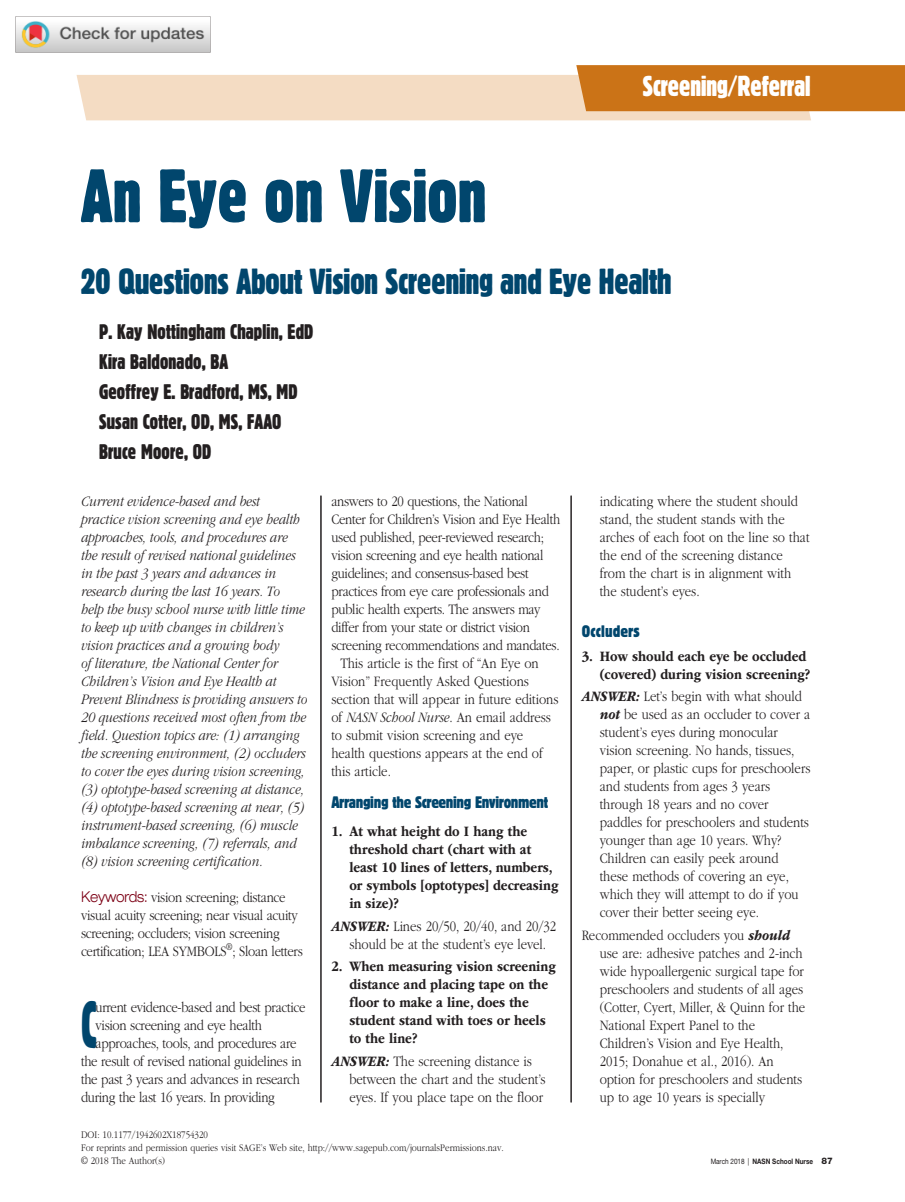
<style>
.page{position:relative;width:905px;height:1202px;background:#fff}
.page>*{position:absolute;margin:0;border:0;box-sizing:border-box;transform-origin:0 0}
.t1{font:75px "Block BE Extra Cn";letter-spacing:.01em;color:#01466d}
.t2{font:65.85px "Block BE Extra Cn";color:#01466d;scale:.7 1}
.t3{font:36px "Block BE Extra Cn";color:#01466d}
.t4{font:28.5px "Block BE Extra Cn";color:#fff}
.t5{font:21px/30px "Block BE Extra Cn";letter-spacing:.01em;color:#231f20}
.t6{font:condensed 16.5px "Block BE";letter-spacing:-.02em;color:#01466d}
.t7{font:condensed 16.5px "Block BE";letter-spacing:.01em;color:#01466d}
.t8{font:300 15px/18px "ITC Garamond Std";color:#231f20;scale:.85 1}
.t9{font:italic 300 15px/18px "ITC Garamond Std";color:#231f20;scale:.85 1}
.t10{font:300 15px/18px "ITC Garamond Std";letter-spacing:-.02em;color:#231f20;scale:.85 1}
.t11{font:700 15px/18px "ITC Garamond Std";color:#231f20;scale:.85 1}
.t12{font:300 10.5px/12.8px "ITC Garamond Std";color:#231f20;scale:.85 1}
.t13{font:300 9.75px "ITC Garamond Std";color:#231f20;scale:.85 1}
.t14{font:700 7.5px "Helvetica Neue LT Std";color:#231f20;scale:.85 1}
.s1{font-family:"Helvetica Neue";font-stretch:expanded;color:#7d0216}
.s2{font-style:italic}
.s3{font-weight:700;font-style:italic}
.s4{font-weight:400}
.s5{font-weight:800;font-size:9px}
</style>
<div class="page">
<svg style="left:77px;top:65px;width:827px;height:55px;background:#e7be92"></svg>
<hr style="left:570px;top:495px;width:1px;height:607px;background:#231f20">
<hr style="left:320px;top:495px;width:1px;height:607px;background:#231f20">
<img style="left:15px;top:16px;width:195px;height:36px">
<h1 class="t1" style="left:81px;top:153px;width:406px">An Eye on Vision</h1>
<h3 class="t4" style="left:643px;top:70px;width:169px">Screening/Referral</h3>
<h3 class="t3" style="left:81px;top:261px;width:592px">20 Questions About Vision Screening and Eye Health</h3>
<h3 class="t5" style="left:99px;top:317px;width:216px">P. Kay Nottingham Chaplin, EdD<br>Kira Baldonado, BA<br>Geoffrey E. Bradford, MS, MD<br>Susan Cotter, OD, MS, FAAO<br>Bruce Moore, OD</h3>
<p class="t9" style="left:81px;top:492px;width:267px">Current evidence-based and best<br>practice vision screening and eye health approaches, tools, and procedures are the result of revised national guidelines in the past 3 years and advances in research during the last 16 years. To<br>help the busy school nurse with little time to keep up with changes in children’s vision practices and a growing body<br>of literature, the National Center for Children’s Vision and Eye Health at Prevent Blindness is providing answers to 20 questions received most often from the field. Question topics are: (1) arranging the screening environment, (2) occluders to cover the eyes during vision screening, (3) optotype-based screening at distance, (4) optotype-based screening at near, (5) instrument-based screening, (6) muscle imbalance screening, (7) referrals, and (8) vision screening certification.</p>
<p class="t10" style="left:81px;top:888px;width:262px"><span class="s1">Keywords:</span> vision screening; distance visual acuity screening; near visual acuity screening; occluders; vision screening certification; LEA SYMBOLS ; Sloan letters</p>
<p class="t13" style="left:226px;top:941px;width:9px">®</p>
<h2 class="t2" style="left:81px;top:987px;width:23px">C</h2>
<p class="t10" style="left:95px;top:998px;width:249px">urrent evidence-based and best practice</p>
<p class="t10" style="left:95px;top:1016px;width:197px">vision screening and eye health</p>
<p class="t10" style="left:95px;top:1034px;width:238px">approaches, tools, and procedures are</p>
<p class="t10" style="left:81px;top:1052px;width:261px">the result of revised national guidelines in</p>
<p class="t10" style="left:81px;top:1070px;width:259px">the past 3 years and advances in research</p>
<p class="t10" style="left:81px;top:1088px;width:229px">during the last 16 years. In providing</p>
<p class="t10" style="left:331px;top:492px;width:232px">answers to 20 questions, the National</p>
<p class="t10" style="left:331px;top:510px;width:270px">Center for Children’s Vision and Eye Health</p>
<p class="t10" style="left:331px;top:528px;width:252px">used published, peer-reviewed research;</p>
<p class="t10" style="left:331px;top:546px;width:251px">vision screening and eye health national</p>
<p class="t10" style="left:331px;top:564px;width:233px">guidelines; and consensus-based best</p>
<p class="t10" style="left:331px;top:582px;width:257px">practices from eye care professionals and</p>
<p class="t10" style="left:331px;top:600px;width:247px">public health experts. The answers may</p>
<p class="t10" style="left:331px;top:618px;width:235px">differ from your state or district vision</p>
<p class="t10" style="left:331px;top:636px;width:270px">screening recommendations and mandates.</p>
<p class="t8" style="left:340px;top:654px;width:235px">This article is the first of “An Eye on</p>
<p class="t8" style="left:331px;top:672px;width:234px">Vision” Frequently Asked Questions</p>
<p class="t8" style="left:331px;top:690px;width:269px">section that will appear in future editions</p>
<p class="t8" style="left:331px;top:708px;width:260px">of <span class="s2">NASN School Nurse</span>. An email address</p>
<p class="t8" style="left:331px;top:726px;width:227px">to submit vision screening and eye</p>
<p class="t8" style="left:331px;top:744px;width:250px">health questions appears at the end of</p>
<p class="t8" style="left:331px;top:762px;width:72px">this article.</p>
<p class="t6" style="left:331px;top:792px;width:218px">Arranging the Screening Environment</p>
<p class="t11" style="left:349px;top:822px;width:247px;text-indent:-18px">1. At what height do I hang the threshold chart (chart with at least 10 lines of letters, numbers, or symbols [optotypes] decreasing in size)?</p>
<p class="t8" style="left:331px;top:917px;width:266px;text-align:center"><span class="s3">ANSWER:</span> Lines 20/50, 20/40, and 20/32 should be at the student’s eye level.</p>
<p class="t11" style="left:349px;top:957px;width:244px;text-indent:-18px">2. When measuring vision screening distance and placing tape on the floor to make a line, does the student stand with toes or heels to the line?</p>
<p class="t8" style="left:349px;top:1052px;width:232px;text-indent:-18px"><span class="s3">ANSWER:</span> The screening distance is between the chart and the student’s eyes. If you place tape on the floor</p>
<p class="t12" style="left:81px;top:1128px;width:499px">DOI: 10.1177/1942602X18754320<br>For reprints and permission queries visit SAGE’s Web site, http://www.sagepub.com/journalsPermissions.nav. © 2018 The Author(s)</p>
<p class="t8" style="left:599px;top:492px;width:248px">indicating where the student should stand, the student stands with the arches of each foot on the line so that the end of the screening distance from the chart is in alignment with the student’s eyes.</p>
<p class="t7" style="left:581px;top:621px;width:60px">Occluders</p>
<p class="t11" style="left:581px;top:647px;width:270px;text-align:right">3. How should each eye be occluded (covered) during vision screening?</p>
<p class="t8" style="left:599px;top:687px;width:249px;text-indent:-18px"><span class="s3">ANSWER:</span> Let’s begin with what should <span class="s3">not</span> be used as an occluder to cover a student’s eyes during monocular vision screening. No hands, tissues, paper, or plastic cups for preschoolers and students from ages 3 years through 18 years and no cover paddles for preschoolers and students younger than age 10 years. Why?<br>Children can easily peek around these methods of covering an eye, which they will attempt to do if you cover their better seeing eye.</p>
<p class="t8" style="left:599px;top:926px;width:243px;text-indent:-18px">Recommended occluders you <span class="s3">should </span>use are: adhesive patches and 2-inch wide hypoallergenic surgical tape for preschoolers and students of all ages (Cotter, Cyert, Miller, &amp; Quinn for the National Expert Panel to the Children’s Vision and Eye Health, 2015; Donahue et al., 2016). An option for preschoolers and students up to age 10 years is specially</p>
<p class="t14" style="left:710px;top:1156px;width:145px"><span class="s4">March 2018 |</span> NASN School Nurse <span class="s5">87</span></p>
</div>
